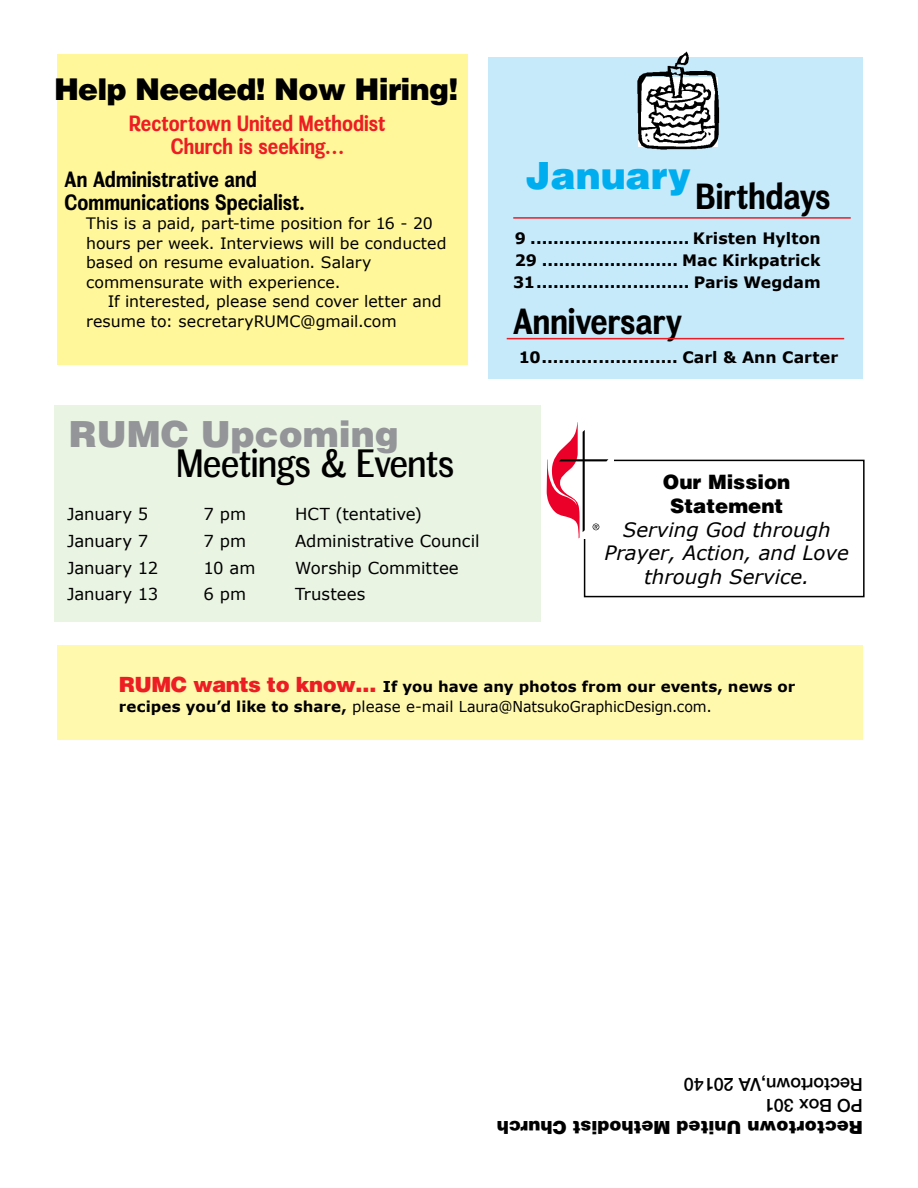
<style>
.page{position:relative;width:918px;height:1188px;background:#fff}
.page>*{position:absolute;margin:0;border:0;box-sizing:border-box;transform-origin:0 0}
.t1{font:37.5px "Meloche Rg";color:#000}
.t2{font:900 37.5px "Helvetica LT Std";color:#00aeef}
.t3{font:900 36px "Helvetica LT Std";color:#939598}
.t4{font:700 34.5px "Meloche Rg";color:#000}
.t5{font:900 30px "Helvetica LT Std";letter-spacing:-.025em;color:#000}
.t6{font:700 21px/22.5px "Meloche Rg";color:#000}
.t7{font:700 21px/22.5px "Meloche Rg";color:#ed1d24;text-align:center}
.t8{font:italic 19.8px/23.7px "Verdana";color:#000;text-align:center}
.t9{font:900 19.8px/23.7px "Helvetica LT Std";color:#000;text-align:center}
.t10{font:900 18px "Helvetica LT Std";color:#000}
.t11{font:500 18px/21.6px "Helvetica Neue";color:#000}
.t12{font:16.5px "Verdana";letter-spacing:-.01em;color:#000}
.t13{font:15.75px/19.5px "Verdana";color:#000}
.t14{font:700 15.75px/21.6px "Verdana";color:#000;text-align:justify}
.t15{font:700 15px/19.5px "Verdana";letter-spacing:.005em;color:#000}
.s1{font-family:"Helvetica LT Std";font-weight:900;font-size:21px;color:#ed1d24}
.s2{font-weight:400}
</style>
<div class="page">
<div style="left:57px;top:54px;width:411px;height:310px;background:#fff799"></div>
<div style="left:57px;top:645px;width:806px;height:95px;background:#fff9ae"></div>
<div style="left:584px;top:460px;width:281px;height:137px;border:2px solid #000"></div>
<div style="left:547px;top:422px;width:67px;height:116px;background:#fff"></div>
<svg style="left:547px;top:422px;width:61px;height:116px"></svg>
<div style="left:488px;top:57px;width:375px;height:322px;background:#c7eafb"></div>
<hr style="left:513px;top:217px;width:338px;height:2px;background:#ed1d24">
<img style="left:637px;top:52px;width:83px;height:98px">
<hr style="left:507px;top:338px;width:337px;height:1px;background:#ed1d24">
<div style="left:54px;top:405px;width:487px;height:216px;background:#e9f4e3"></div>
<h3 class="t5" style="left:54px;top:69px;width:406px">Help Needed! Now Hiring!</h3>
<h3 class="t7" style="left:129px;top:112px;width:258px">Rectortown United Methodist<br>Church is seeking…</h3>
<h3 class="t6" style="left:64px;top:168px;width:241px">An Administrative and<br>Communications Specialist.</h3>
<p class="t13" style="left:86px;top:214px;width:362px">This is a paid, part-time position for 16 - 20 hours per week. Interviews will be conducted based on resume evaluation. Salary commensurate with experience.</p>
<p class="t13" style="left:86px;top:292px;width:357px;text-indent:22px">If interested, please send cover letter and resume to: secretaryRUMC@gmail.com</p>
<h2 class="t3" style="left:69px;top:411px;width:332px">RUMC Upcoming</h2>
<h1 class="t1" style="left:177px;top:441px;width:279px">Meetings &amp; Events</h1>
<p class="t12" style="left:67px;top:503px;width:83px">January 5</p>
<p class="t12" style="left:204px;top:503px;width:44px">7 pm</p>
<p class="t12" style="left:295px;top:503px;width:128px">HCT (tentative)</p>
<p class="t12" style="left:67px;top:530px;width:83px">January 7</p>
<p class="t12" style="left:204px;top:530px;width:44px">7 pm</p>
<p class="t12" style="left:295px;top:530px;width:186px">Administrative Council</p>
<p class="t12" style="left:67px;top:557px;width:93px">January 12</p>
<p class="t12" style="left:204px;top:557px;width:53px">10 am</p>
<p class="t12" style="left:295px;top:557px;width:165px">Worship Committee</p>
<p class="t12" style="left:67px;top:584px;width:93px">January 13</p>
<p class="t12" style="left:204px;top:584px;width:44px">6 pm</p>
<p class="t12" style="left:295px;top:584px;width:72px">Trustees</p>
<h1 class="t2" style="left:526px;top:151px;width:167px">January</h1>
<h3 class="t4" style="left:696px;top:175px;width:136px">Birthdays</h3>
<p class="t14" style="left:513px;top:228px;width:309px">9 ............................ Kristen Hylton 29 ........................ Mac Kirkpatrick 31........................... Paris Wegdam</p>
<h3 class="t4" style="left:513px;top:301px;width:171px">Anniversary</h3>
<p class="t14" style="left:519px;top:346px;width:321px">10........................ Carl &amp; Ann Carter</p>
<p class="t9" style="left:663px;top:470px;width:129px">Our Mission<br>Statement</p>
<p class="t8" style="left:605px;top:518px;width:246px">Serving God through<br>Prayer, Action, and Love through Service.</p>
<p class="t15" style="left:119px;top:677px;width:678px"><span class="s1">RUMC wants to know…</span> If you have any photos from our events, news or recipes you’d like to share, <span class="s2">please e-mail Laura@NatsukoGraphicDesign.com.</span></p>
<p class="t11" style="left:863px;top:1118px;width:180px;rotate:-180deg">PO Box 301<br>Rectortown,VA 20140</p>
<p class="t10" style="left:863px;top:1139px;width:367px;rotate:-180deg">Rectortown United Methodist Church</p>
</div>
